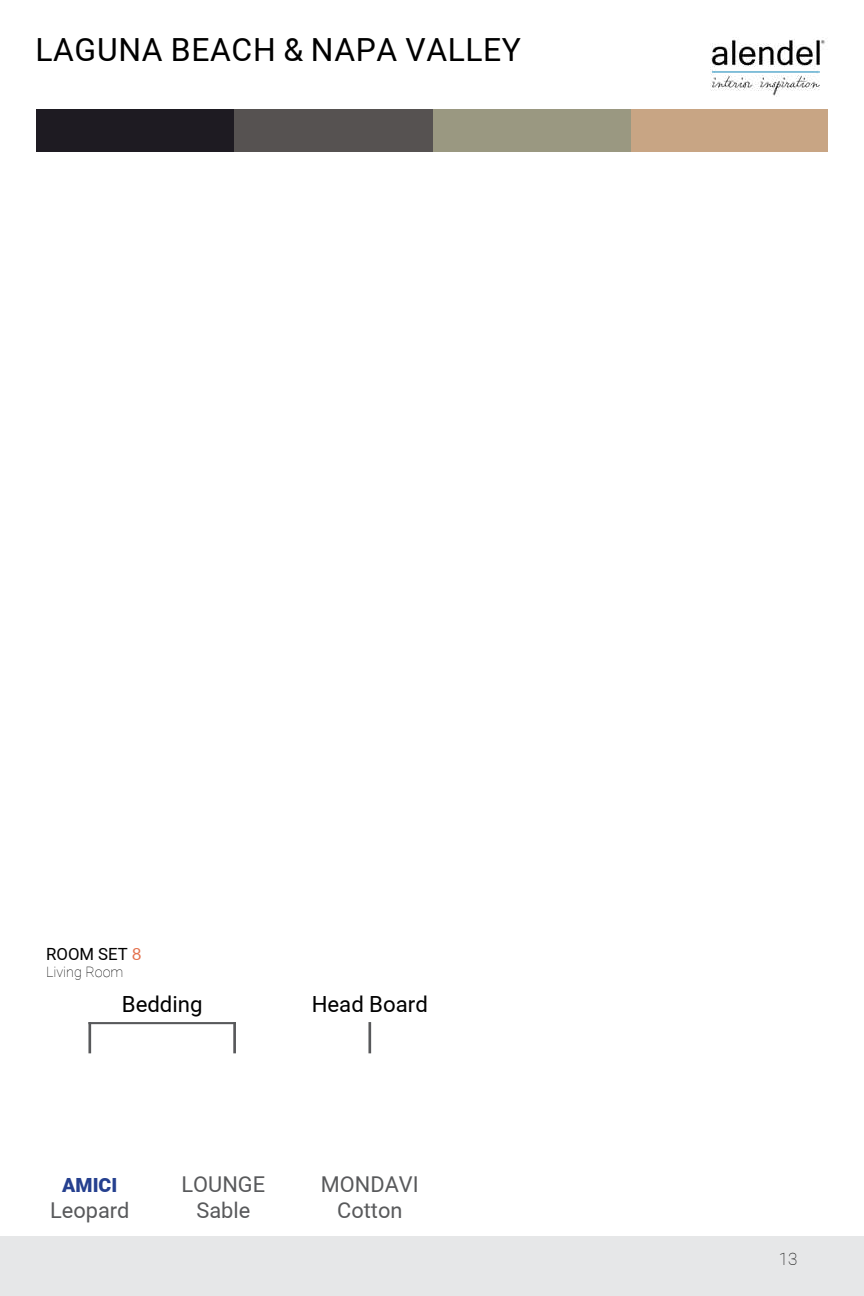
<style>
.page{position:relative;width:864px;height:1296px;background:#fff}
.page>*{position:absolute;margin:0;border:0;box-sizing:border-box;transform-origin:0 0}
.t1{font:31.8px "Araboto";letter-spacing:.02em;color:#000}
.t2{font:22.2px "Araboto";color:#000}
.t3{font:21.8px/26.2px "Araboto";color:#58595b;text-align:center}
.t4{font:900 19.6px "Araboto";color:#25408f}
.t5{font:100 17px "Araboto";color:#000}
.t6{font:16.8px "Araboto";color:#000}
.t7{font:100 14.4px "Araboto";color:#000}
.s1{font-family:"Futura BT";color:#e4714d}
</style>
<div class="page">
<img style="left:710px;top:39px;width:115px;height:57px">
<hr style="left:0;top:1236px;width:3px;height:60px;background:#e6e7e8">
<div style="left:1px;top:1236px;width:863px;height:60px;background:#e6e7e8"></div>
<div style="left:36px;top:109px;width:199px;height:42px;background:#1e1b22"></div>
<div style="left:630px;top:109px;width:198px;height:42px;background:#c8a584"></div>
<div style="left:432px;top:109px;width:199px;height:42px;background:#9a9881"></div>
<div style="left:234px;top:109px;width:199px;height:42px;background:#565251"></div>
<hr style="left:88px;top:1022px;width:3px;height:31px;background:#58595b">
<hr style="left:88px;top:1022px;width:148px;height:2px;background:#58595b">
<hr style="left:233px;top:1022px;width:3px;height:31px;background:#58595b">
<hr style="left:368px;top:1022px;width:3px;height:31px;background:#58595b">
<h1 class="t1" style="left:35px;top:27px;width:487px">LAGUNA BEACH &amp; NAPA VALLEY</h1>
<p class="t6" style="left:46px;top:942px;width:97px">ROOM SET <span class="s1">8</span></p>
<p class="t7" style="left:46px;top:962px;width:79px">Living Room</p>
<p class="t2" style="left:122px;top:989px;width:82px">Bedding</p>
<p class="t2" style="left:312px;top:989px;width:118px">Head Board</p>
<p class="t4" style="left:62px;top:1171px;width:56px">AMICI</p>
<p class="t3" style="left:50px;top:1198px;width:81px">Leopard</p>
<p class="t3" style="left:182px;top:1172px;width:85px">LOUNGE<br>Sable</p>
<p class="t3" style="left:321px;top:1172px;width:99px">MONDAVI<br>Cotton</p>
<p class="t5" style="left:779px;top:1247px;width:20px">13</p>
</div>
